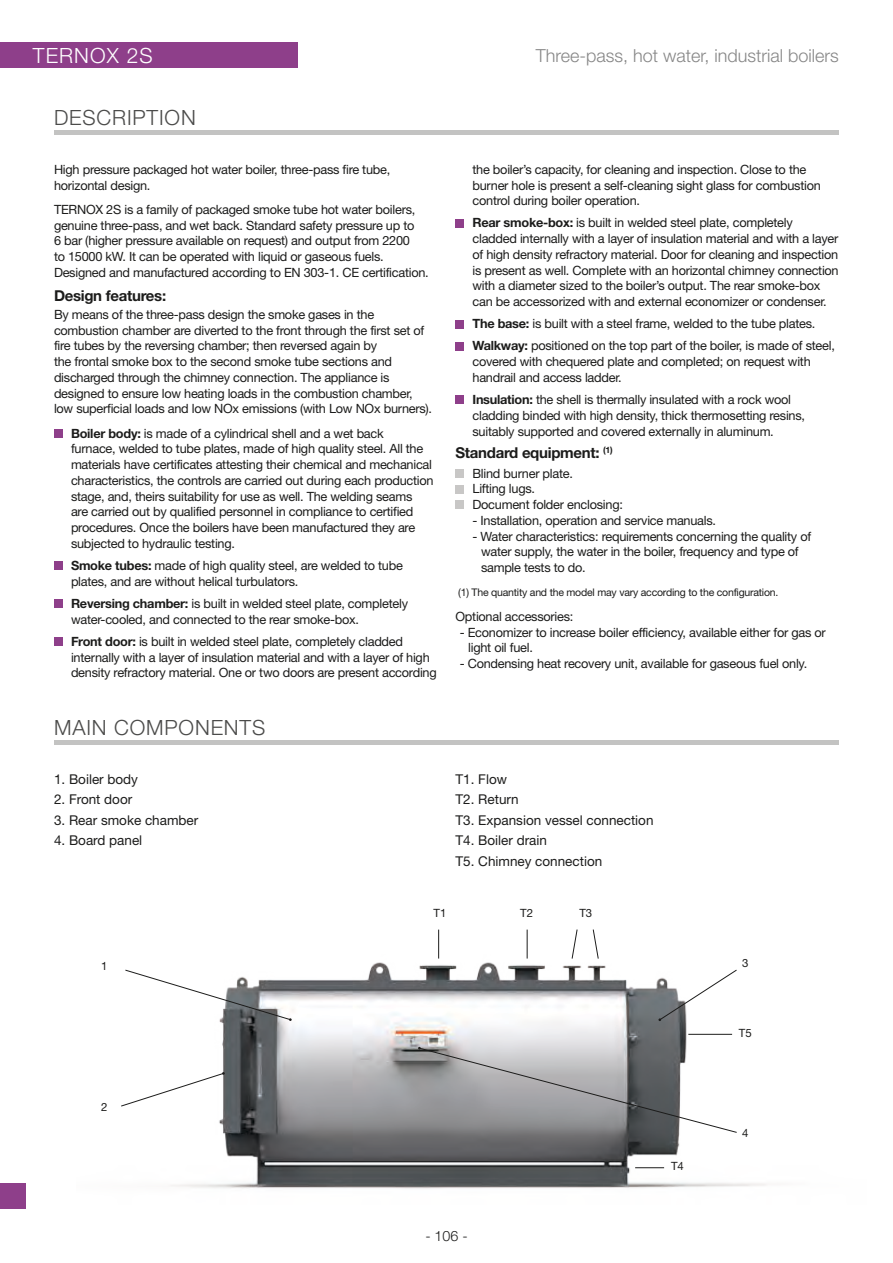
<style>
.page{position:relative;width:893px;height:1263px;background:#fff}
.page>*{position:absolute;margin:0;border:0;box-sizing:border-box;transform-origin:0 0}
.t1{font:300 21px "Helvetica Neue";letter-spacing:.04em;color:#4b4b4a}
.t2{font:300 21px "Helvetica Neue";letter-spacing:.05em;color:#fff}
.t3{font:300 18px "Helvetica Neue";color:#878787}
.t4{font:700 15px "Helvetica Neue";letter-spacing:-.02em;color:#1c1c1b}
.t5{font:300 14.25px "Helvetica Neue";color:#1c1c1b}
.t6{font:13.5px/20.4px "Helvetica Neue";color:#1c1c1b}
.t7{font:12.75px/15.8px "Helvetica Neue";letter-spacing:-.02em;color:#1c1c1b}
.t8{font:11.4px "Helvetica Neue";color:#1c1c1b}
.t9{font:10.5px "Helvetica Neue";letter-spacing:-.02em;color:#1c1c1b}
.s1{font-weight:700}
</style>
<div class="page">
<hr style="left:54px;top:131px;width:785px;height:4px;background:#c3c3c2">
<div style="left:0;top:42px;width:298px;height:26px;background:#8e3f8a"></div>
<hr style="left:54px;top:740px;width:785px;height:4px;background:#c3c3c2">
<div style="left:54px;top:429px;width:9px;height:9px;background:#8e3f8a"></div>
<div style="left:54px;top:562px;width:9px;height:8px;background:#8e3f8a"></div>
<div style="left:54px;top:599px;width:9px;height:9px;background:#8e3f8a"></div>
<div style="left:54px;top:637px;width:9px;height:9px;background:#8e3f8a"></div>
<div style="left:455px;top:219px;width:9px;height:8px;background:#8e3f8a"></div>
<div style="left:455px;top:320px;width:9px;height:8px;background:#8e3f8a"></div>
<div style="left:455px;top:342px;width:9px;height:8px;background:#8e3f8a"></div>
<div style="left:455px;top:396px;width:9px;height:8px;background:#8e3f8a"></div>
<div style="left:455px;top:469px;width:9px;height:9px;background:#c8c7c6"></div>
<div style="left:455px;top:485px;width:9px;height:8px;background:#c8c7c6"></div>
<div style="left:455px;top:501px;width:9px;height:8px;background:#c8c7c6"></div>
<img style="left:171px;top:930px;width:596px;height:259px">
<svg style="left:125px;top:969px;width:167px;height:52px"></svg>
<svg style="left:658px;top:969px;width:79px;height:52px"></svg>
<svg style="left:418px;top:1047px;width:319px;height:86px"></svg>
<svg style="left:121px;top:1072px;width:104px;height:35px"></svg>
<svg style="left:438px;top:929px;width:1px;height:29px"></svg>
<svg style="left:527px;top:929px;width:1px;height:29px"></svg>
<svg style="left:635px;top:1167px;width:29px;height:1px"></svg>
<hr style="left:688px;top:1034px;width:44px;height:1px;background:#1c1c1b">
<svg style="left:592px;top:929px;width:7px;height:30px"></svg>
<svg style="left:571px;top:929px;width:7px;height:30px"></svg>
<div style="left:0;top:1183px;width:26px;height:26px;background:#8e3f8a"></div>
<h1 class="t2" style="left:33px;top:43px;width:121px">TERNOX 2S</h1>
<h2 class="t3" style="left:536px;top:45px;width:305px">Three-pass, hot water, industrial boilers</h2>
<h1 class="t1" style="left:54px;top:105px;width:143px">DESCRIPTION</h1>
<p class="t7" style="left:54px;top:161px;width:338px">High pressure packaged hot water boiler, three-pass fire tube, horizontal design.</p>
<p class="t7" style="left:54px;top:201px;width:376px">TERNOX 2S is a family of packaged smoke tube hot water boilers, genuine three-pass, and wet back. Standard safety pressure up to<br>6 bar (higher pressure available on request) and output from 2200<br>to 15000 kW. It can be operated with liquid or gaseous fuels.<br>Designed and manufactured according to EN 303-1. CE certification.</p>
<p class="t4" style="left:54px;top:286px;width:114px">Design features:</p>
<p class="t7" style="left:54px;top:306px;width:380px">By means of the three-pass design the smoke gases in the combustion chamber are diverted to the front through the first set of fire tubes by the reversing chamber; then reversed again by<br>the frontal smoke box to the second smoke tube sections and discharged through the chimney connection. The appliance is designed to ensure low heating loads in the combustion chamber, low superficial loads and low NOx emissions (with Low NOx burners).</p>
<p class="t7" style="left:71px;top:425px;width:364px"><span class="s1">Boiler body:</span> is made of a cylindrical shell and a wet back<br>furnace, welded to tube plates, made of high quality steel. All the materials have certificates attesting their chemical and mechanical characteristics, the controls are carried out during each production stage, and, theirs suitability for use as well. The welding seams<br>are carried out by qualified personnel in compliance to certified procedures. Once the boilers have been manufactured they are subjected to hydraulic testing.</p>
<p class="t7" style="left:71px;top:557px;width:333px"><span class="s1">Smoke tubes:</span> made of high quality steel, are welded to tube plates, and are without helical turbulators.</p>
<p class="t7" style="left:71px;top:595px;width:339px"><span class="s1">Reversing chamber:</span> is built in welded steel plate, completely water-cooled, and connected to the rear smoke-box.</p>
<p class="t7" style="left:71px;top:633px;width:367px"><span class="s1">Front door:</span> is built in welded steel plate, completely cladded internally with a layer of insulation material and with a layer of high density refractory material. One or two doors are present according</p>
<h1 class="t1" style="left:54px;top:715px;width:213px">MAIN COMPONENTS</h1>
<p class="t6" style="left:54px;top:769px;width:86px">1. Boiler body</p>
<p class="t6" style="left:54px;top:789px;width:80px">2. Front door</p>
<p class="t6" style="left:54px;top:809px;width:146px">3. Rear smoke chamber</p>
<p class="t6" style="left:54px;top:830px;width:90px">4. Board panel</p>
<p class="t7" style="left:472px;top:161px;width:350px">the boiler’s capacity, for cleaning and inspection. Close to the burner hole is present a self-cleaning sight glass for combustion control during boiler operation.</p>
<p class="t7" style="left:472px;top:215px;width:368px"><span class="s1">Rear smoke-box:</span> is built in welded steel plate, completely cladded internally with a layer of insulation material and with a layer of high density refractory material. Door for cleaning and inspection is present as well. Complete with an horizontal chimney connection with a diameter sized to the boiler’s output. The rear smoke-box can be accessorized with and external economizer or condenser.</p>
<p class="t7" style="left:472px;top:312px;width:364px;line-height:22.2px"><span class="s1">The base:</span> is built with a steel frame, welded to the tube plates.<br><span class="s1">Walkway:</span> positioned on the top part of the boiler, is made of steel,</p>
<p class="t7" style="left:472px;top:354px;width:340px">covered with chequered plate and completed; on request with handrail and access ladder.</p>
<p class="t7" style="left:472px;top:391px;width:334px"><span class="s1">Insulation:</span> the shell is thermally insulated with a rock wool cladding binded with high density, thick thermosetting resins, suitably supported and covered externally in aluminum.</p>
<p class="t4" style="left:455px;top:443px;width:159px">Standard equipment: <sup>(1)</sup></p>
<p class="t7" style="left:472px;top:465px;width:152px">Blind burner plate.<br>Lifting lugs.<br>Document folder enclosing:</p>
<p class="t7" style="left:472px;top:512px;width:245px">- Installation, operation and service manuals.</p>
<p class="t7" style="left:481px;top:528px;width:332px;text-indent:-9px">- Water characteristics: requirements concerning the quality of water supply, the water in the boiler, frequency and type of sample tests to do.</p>
<p class="t9" style="left:458px;top:586px;width:322px">(1) The quantity and the model may vary according to the configuration.</p>
<p class="t7" style="left:455px;top:608px;width:119px">Optional accessories:</p>
<p class="t7" style="left:468px;top:624px;width:359px;text-indent:-9px">- Economizer to increase boiler efficiency, available either for gas or light oil fuel.</p>
<p class="t7" style="left:460px;top:655px;width:349px">- Condensing heat recovery unit, available for gaseous fuel only.</p>
<p class="t6" style="left:455px;top:769px;width:200px">T1. Flow<br>T2. Return<br>T3. Expansion vessel connection<br>T4. Boiler drain<br>T5. Chimney connection</p>
<p class="t8" style="left:433px;top:906px;width:14px">T1</p>
<p class="t8" style="left:520px;top:906px;width:14px">T2</p>
<p class="t8" style="left:579px;top:906px;width:14px">T3</p>
<p class="t8" style="left:101px;top:959px;width:8px">1</p>
<p class="t8" style="left:742px;top:956px;width:8px">3</p>
<p class="t8" style="left:739px;top:1026px;width:14px">T5</p>
<p class="t8" style="left:101px;top:1100px;width:8px">2</p>
<p class="t8" style="left:671px;top:1159px;width:14px">T4</p>
<p class="t8" style="left:742px;top:1126px;width:8px">4</p>
<p class="t5" style="left:425px;top:1228px;width:44px">- 106 -</p>
</div>
